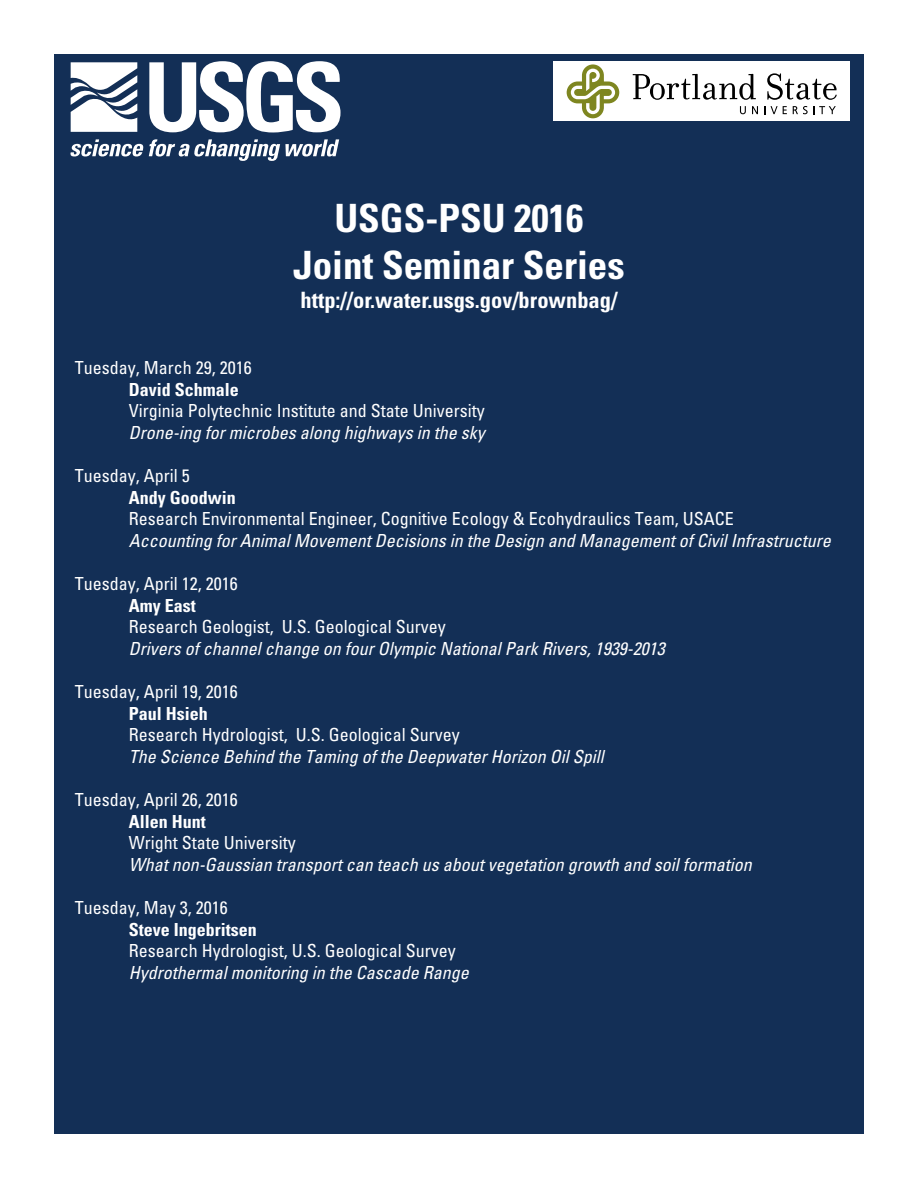
<style>
.page{position:relative;width:918px;height:1188px;background:#fff}
.page>*{position:absolute;margin:0;border:0;box-sizing:border-box;transform-origin:0 0}
.t1{font:700 condensed 39px/46.8px "Univers";color:#fff;text-align:center}
.t2{font:700 condensed 22.5px "Univers";color:#fff}
.t3{font:condensed 18px/21.6px "Univers";color:#fff}
.t4{font:italic condensed 18px/21.6px "Univers";color:#fff}
.s1{font-weight:700}
.s2{font-style:italic}
.s3{font-style:normal}
.s4{font-weight:700;font-style:normal}
</style>
<div class="page">
<div style="left:54px;top:54px;width:810px;height:1080px;background:#132f56"></div>
<svg style="left:70px;top:61px;width:271px;height:100px"></svg>
<div style="left:553px;top:62px;width:297px;height:59px;background:#fff"></div>
<svg style="left:567px;top:64px;width:52px;height:54px"></svg>
<svg style="left:767px;top:73px;width:70px;height:27px"></svg>
<svg style="left:633px;top:74px;width:123px;height:26px"></svg>
<svg style="left:740px;top:106px;width:6px;height:8px"></svg>
<svg style="left:752px;top:106px;width:6px;height:8px"></svg>
<svg style="left:771px;top:106px;width:16px;height:8px"></svg>
<svg style="left:793px;top:106px;width:43px;height:8px"></svg>
<p class="t1" style="left:293px;top:195px;width:333px">USGS-PSU 2016<br>Joint Seminar Series</p>
<p class="t2" style="left:301px;top:286px;width:318px">http://or.water.usgs.gov/brownbag/</p>
<p class="t3" style="left:129px;top:357px;width:357px;text-indent:-54px">Tuesday, March 29, 2016<br><span class="s1">David Schmale<br></span>Virginia Polytechnic Institute and State University <span class="s2">Drone-ing for microbes along highways in the sky</span></p>
<p class="t3" style="left:129px;top:465px;width:703px;text-indent:-54px">Tuesday, April 5<br><span class="s1">Andy Goodwin<br></span>Research Environmental Engineer, Cognitive Ecology &amp; Ecohydraulics Team, USACE<br><span class="s2">Accounting for Animal Movement Decisions in the Design and Management of Civil Infrastructure</span></p>
<p class="t4" style="left:129px;top:573px;width:537px;text-indent:-54px"><span class="s3">Tuesday, April 12, 2016<br></span><span class="s4">Amy East<br></span><span class="s3">Research Geologist, U.S. Geological Survey<br></span>Drivers of channel change on four Olympic National Park Rivers, 1939-2013</p>
<p class="t3" style="left:129px;top:681px;width:476px;text-indent:-54px">Tuesday, April 19, 2016<br><span class="s1">Paul Hsieh<br></span>Research Hydrologist, U.S. Geological Survey<br><span class="s2">The Science Behind the Taming of the Deepwater Horizon Oil Spill</span></p>
<p class="t4" style="left:129px;top:789px;width:624px;text-indent:-54px"><span class="s3">Tuesday, April 26, 2016<br></span><span class="s4">Allen Hunt<br></span><span class="s3">Wright State University<br></span>What non-Gaussian transport can teach us about vegetation growth and soil formation</p>
<p class="t3" style="left:129px;top:897px;width:341px;text-indent:-54px">Tuesday, May 3, 2016<br><span class="s1">Steve Ingebritsen<br></span>Research Hydrologist, U.S. Geological Survey <span class="s2">Hydrothermal monitoring in the Cascade Range</span></p>
</div>
